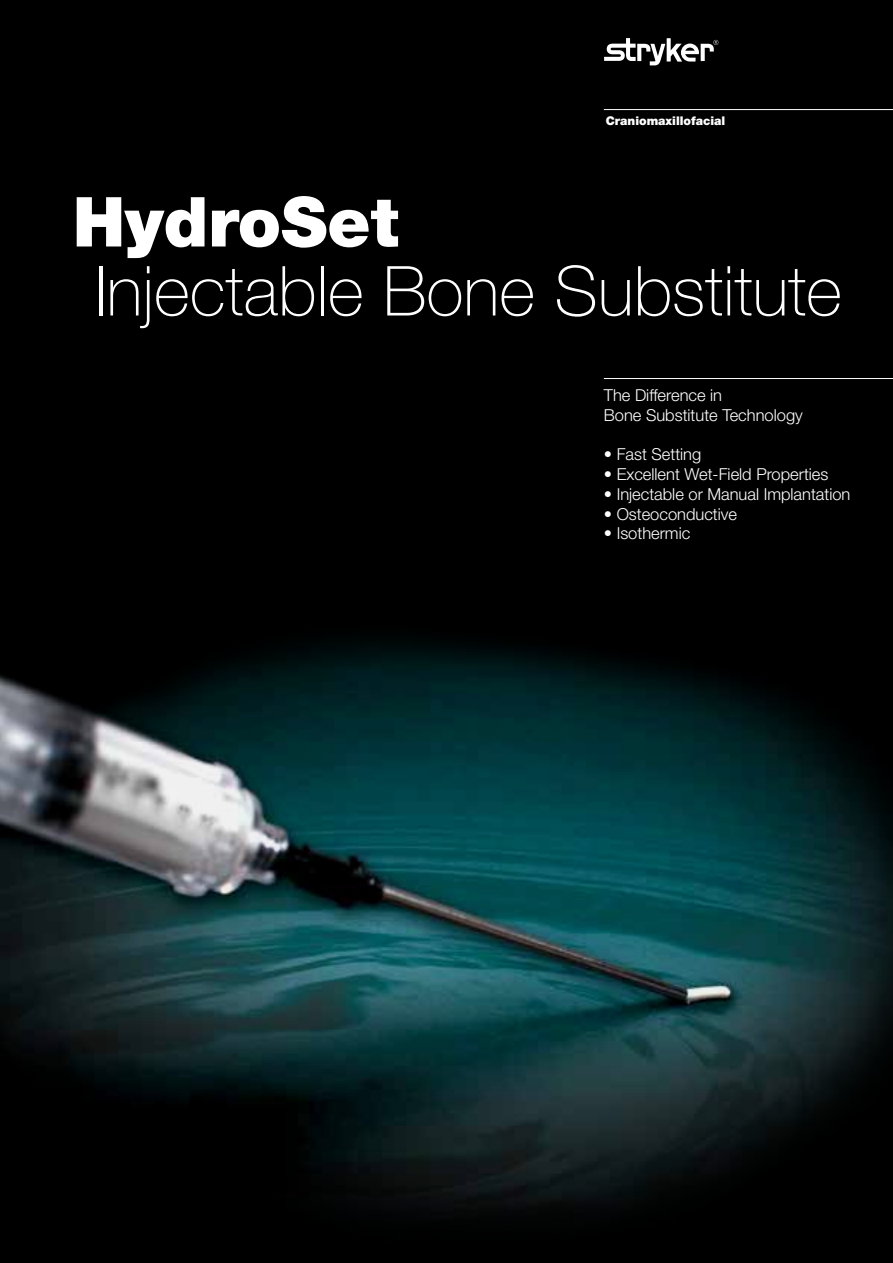
<style>
.page{position:relative;width:893px;height:1263px;background:#fff}
.page>*{position:absolute;margin:0;border:0;box-sizing:border-box;transform-origin:0 0}
.t1{font:100 69px "Helvetica Neue";color:#fff}
.t2{font:900 69px "Helvetica Neue";color:#fff}
.t3{font:300 16.5px/19.8px "Helvetica Neue";color:#fff}
.t4{font:900 12px "Helvetica Neue";color:#fff}
</style>
<div class="page">
<img style="left:0;top:0;width:893px;height:1263px">
<hr style="left:604px;top:109px;width:289px;height:1px;background:#fff">
<svg style="left:604px;top:38px;width:114px;height:27px"></svg>
<hr style="left:604px;top:378px;width:289px;height:1px;background:#fff">
<p class="t4" style="left:606px;top:114px;width:121px">Craniomaxillofacial</p>
<h1 class="t2" style="left:73px;top:181px;width:327px">HydroSet</h1>
<h1 class="t1" style="left:95px;top:251px;width:749px">Injectable Bone Substitute</h1>
<p class="t3" style="left:604px;top:385px;width:200px">The Difference in<br>Bone Substitute Technology</p>
<p class="t3" style="left:604px;top:444px;width:99px">• Fast Setting</p>
<p class="t3" style="left:604px;top:464px;width:226px">• Excellent Wet-Field Properties</p>
<p class="t3" style="left:604px;top:484px;width:248px">• Injectable or Manual Implantation</p>
<p class="t3" style="left:604px;top:503px;width:135px">• Osteoconductive</p>
<p class="t3" style="left:604px;top:523px;width:88px">• Isothermic</p>
</div>
